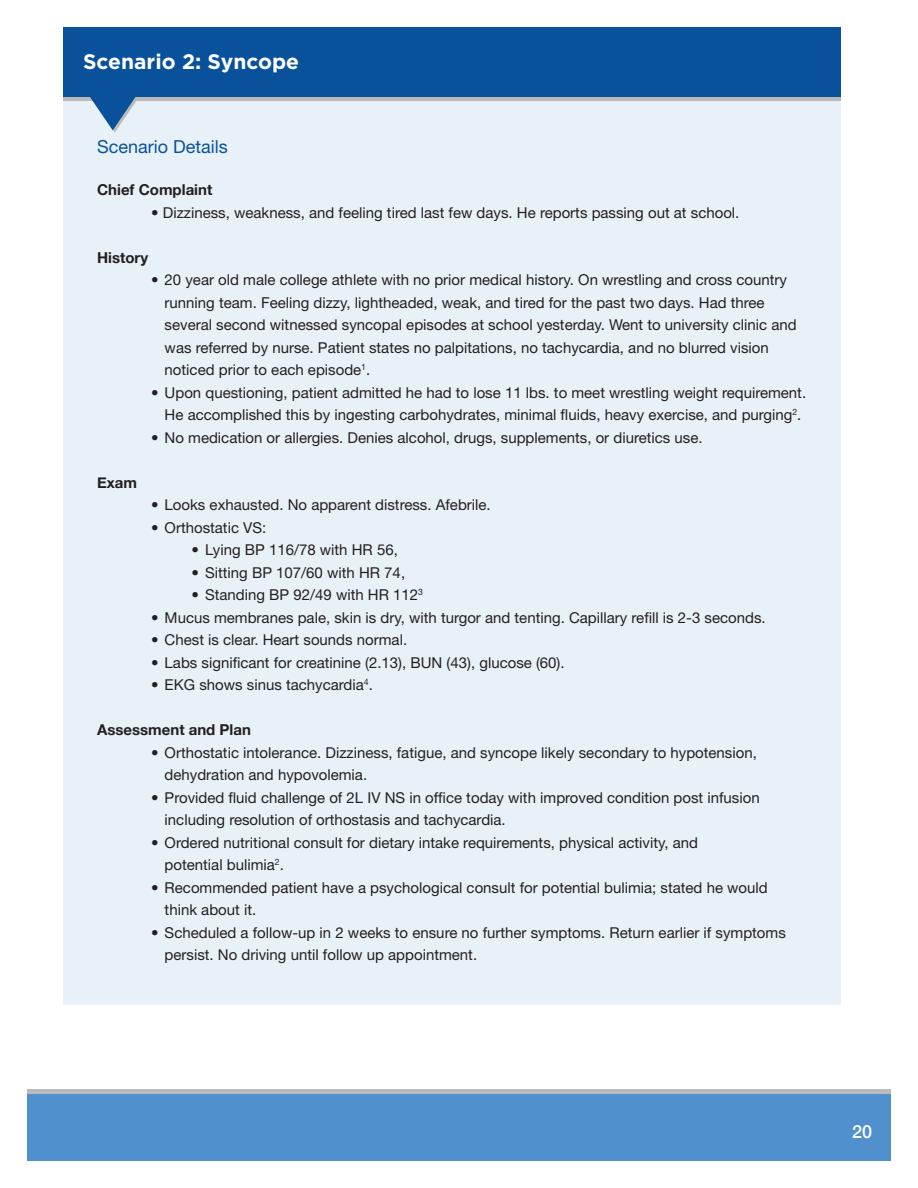
<style>
.page{position:relative;width:918px;height:1188px;background:#fff}
.page>*{position:absolute;margin:0;border:0;box-sizing:border-box;transform-origin:0 0}
.t1{font:700 21px "Gotham";color:#fff}
.t2{font:18px "Helvetica Neue";color:#09529b}
.t3{font:500 18px "Helvetica Neue";color:#fff}
.t4{font:15px/22.5px "Helvetica Neue";color:#231f20}
.t5{font:700 15px "Helvetica Neue";color:#231f20}
</style>
<div class="page">
<div style="left:27px;top:1089px;width:864px;height:65px;background:linear-gradient(to right,#bababa,#bababa)"></div>
<div style="left:27px;top:1095px;width:864px;height:66px;background:#5090cc"></div>
<div style="left:63px;top:92px;width:778px;height:912px;background:#e8f1f7"></div>
<div style="left:63px;top:46px;width:778px;height:55px;background:#bababa"></div>
<svg style="left:90px;top:97px;width:46px;height:36px"></svg>
<div style="left:63px;top:27px;width:778px;height:70px;background:#09529b"></div>
<h3 class="t1" style="left:83px;top:49px;width:217px">Scenario 2: Syncope</h3>
<p class="t2" style="left:97px;top:136px;width:132px">Scenario Details</p>
<p class="t5" style="left:97px;top:178px;width:117px">Chief Complaint</p>
<p class="t4" style="left:151px;top:201px;width:590px">• Dizziness, weakness, and feeling tired last few days. He reports passing out at school.</p>
<p class="t5" style="left:97px;top:246px;width:53px">History</p>
<p class="t4" style="left:165px;top:269px;width:634px;text-indent:-14px">• 20 year old male college athlete with no prior medical history. On wrestling and cross country running team. Feeling dizzy, lightheaded, weak, and tired for the past two days. Had three several second witnessed syncopal episodes at school yesterday. Went to university clinic and was referred by nurse. Patient states no palpitations, no tachycardia, and no blurred vision noticed prior to each episode<sup>1</sup>.</p>
<p class="t4" style="left:151px;top:381px;width:657px;text-align:center">• Upon questioning, patient admitted he had to lose 11 lbs. to meet wrestling weight requirement.<br>He accomplished this by ingesting carbohydrates, minimal fluids, heavy exercise, and purging<sup>2</sup>.</p>
<p class="t4" style="left:151px;top:426px;width:553px">• No medication or allergies. Denies alcohol, drugs, supplements, or diuretics use.</p>
<p class="t5" style="left:97px;top:471px;width:41px">Exam</p>
<p class="t4" style="left:151px;top:494px;width:341px">• Looks exhausted. No apparent distress. Afebrile.</p>
<p class="t4" style="left:151px;top:516px;width:117px">• Orthostatic VS:</p>
<p class="t4" style="left:192px;top:539px;width:208px">• Lying BP 116/78 with HR 56,</p>
<p class="t4" style="left:192px;top:561px;width:215px">• Sitting BP 107/60 with HR 74,</p>
<p class="t4" style="left:192px;top:584px;width:233px">• Standing BP 92/49 with HR 112<sup>3</sup></p>
<p class="t4" style="left:151px;top:606px;width:616px">• Mucus membranes pale, skin is dry, with turgor and tenting. Capillary refill is 2-3 seconds.</p>
<p class="t4" style="left:151px;top:629px;width:258px">• Chest is clear. Heart sounds normal.</p>
<p class="t4" style="left:151px;top:651px;width:415px">• Labs significant for creatinine (2.13), BUN (43), glucose (60).</p>
<p class="t4" style="left:151px;top:674px;width:223px">• EKG shows sinus tachycardia<sup>4</sup>.</p>
<p class="t5" style="left:97px;top:718px;width:155px">Assessment and Plan</p>
<p class="t4" style="left:165px;top:741px;width:594px;text-indent:-14px">• Orthostatic intolerance. Dizziness, fatigue, and syncope likely secondary to hypotension, dehydration and hypovolemia.</p>
<p class="t4" style="left:165px;top:786px;width:597px;text-indent:-14px">• Provided fluid challenge of 2L IV NS in office today with improved condition post infusion including resolution of orthostasis and tachycardia.</p>
<p class="t4" style="left:165px;top:831px;width:535px;text-indent:-14px">• Ordered nutritional consult for dietary intake requirements, physical activity, and potential bulimia<sup>2</sup>.</p>
<p class="t4" style="left:165px;top:876px;width:605px;text-indent:-14px">• Recommended patient have a psychological consult for potential bulimia; stated he would think about it.</p>
<p class="t4" style="left:165px;top:921px;width:623px;text-indent:-14px">• Scheduled a follow-up in 2 weeks to ensure no further symptoms. Return earlier if symptoms persist. No driving until follow up appointment.</p>
<p class="t3" style="left:852px;top:1117px;width:22px">20</p>
</div>
